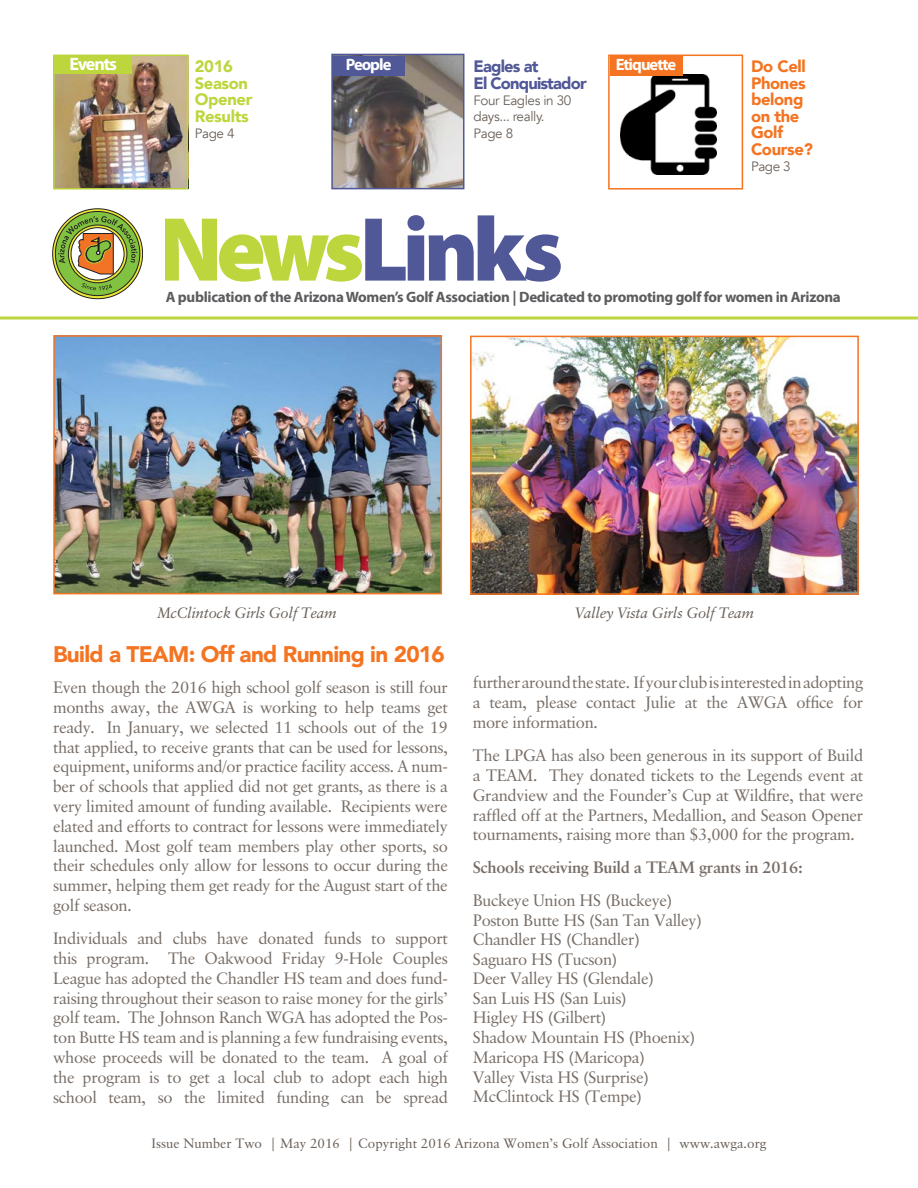
<style>
.page{position:relative;width:918px;height:1188px;background:#fff}
.page>*{position:absolute;margin:0;border:0;box-sizing:border-box;transform-origin:0 0}
.t1{font:900 91.8px "Myriad Pro";letter-spacing:-.065em;color:#515897}
.t2{font:900 22.5px "Avenir";letter-spacing:-.03em;color:#f47421}
.t3{font:700 18px "Myriad Pro";letter-spacing:-.065em;color:#fff}
.t4{font:16.5px/19.8px "Classical Garamond BT";letter-spacing:-.02em;color:#786e67;text-align:justify}
.t5{font:700 16.5px "Classical Garamond BT";letter-spacing:-.02em;color:#786e67}
.t6{font:900 16.5px/16.5px "Avenir";letter-spacing:-.02em;color:#f47421}
.t7{font:900 16.5px/16.5px "Avenir";letter-spacing:-.02em;color:#bdd63d}
.t8{font:900 16.5px/16.5px "Avenir";letter-spacing:-.05em;color:#515897}
.t9{font:700 16.5px "Myriad Pro";letter-spacing:-.06em;color:#fff}
.t10{font:700 15px "Myriad Pro";letter-spacing:-.02em;color:#5c5c5f}
.t11{font:italic 15px "Classical Garamond BT";letter-spacing:-.01em;color:#6a6058}
.t12{font:13.5px "Classical Garamond BT";color:#6a6058}
.t13{font:13.5px/16.4px "Avenir";letter-spacing:-.03em;color:#6a6058}
.s1{color:#bdd63d}
</style>
<div class="page">
<img style="left:334px;top:57px;width:127px;height:129px">
<div style="left:331px;top:54px;width:133px;height:135px;border:2px solid #515897"></div>
<svg style="left:53px;top:209px;width:90px;height:90px"></svg>
<svg style="left:55px;top:211px;width:85px;height:85px"></svg>
<svg style="left:68px;top:225px;width:59px;height:58px"></svg>
<svg style="left:71px;top:228px;width:53px;height:52px"></svg>
<svg style="left:58px;top:216px;width:79px;height:59px"></svg>
<svg style="left:82px;top:283px;width:30px;height:7px"></svg>
<img style="left:56px;top:58px;width:129px;height:129px">
<div style="left:53px;top:55px;width:135px;height:135px;border:2px solid #bdd63d"></div>
<div style="left:55px;top:56px;width:77px;height:17px;background:#bdd63d"></div>
<div style="left:332px;top:56px;width:73px;height:19px;background:#515897"></div>
<img style="left:620px;top:75px;width:97px;height:100px">
<div style="left:608px;top:55px;width:135px;height:135px;border:2px solid #f47421"></div>
<div style="left:610px;top:56px;width:72px;height:19px;background:#f47421"></div>
<img style="left:56px;top:338px;width:383px;height:253px">
<div style="left:53px;top:335px;width:389px;height:259px;border:2px solid #f47421"></div>
<svg style="left:0;top:316px;width:918px;height:4px;background:#cde06d"></svg>
<img style="left:473px;top:339px;width:383px;height:253px">
<div style="left:470px;top:336px;width:389px;height:259px;border:2px solid #f47421"></div>
<p class="t3" style="left:69px;top:52px;width:49px">Events</p>
<p class="t8" style="left:474px;top:58px;width:115px">Eagles at<br>El Conquistador</p>
<p class="t13" style="left:474px;top:93px;width:99px">Four Eagles in 30 days... really.<br>Page 8</p>
<p class="t9" style="left:346px;top:54px;width:47px">People</p>
<p class="t6" style="left:751px;top:58px;width:63px">Do Cell<br>Phones belong on the<br>Golf<br>Course?</p>
<p class="t13" style="left:751px;top:159px;width:41px">Page 3</p>
<p class="t9" style="left:616px;top:54px;width:62px">Etiquette</p>
<p class="t7" style="left:195px;top:58px;width:59px">2016<br>Season<br>Opener<br>Results</p>
<p class="t13" style="left:195px;top:126px;width:41px">Page 4</p>
<h1 class="t1" style="left:158px;top:188px;width:407px"><span class="s1">News</span>Links</h1>
<p class="t10" style="left:166px;top:287px;width:677px">A publication of the Arizona Women’s Golf Association | Dedicated to promoting golf for women in Arizona</p>
<p class="t11" style="left:158px;top:603px;width:181px">McClintock Girls Golf Team</p>
<p class="t11" style="left:576px;top:604px;width:180px">Valley Vista Girls Golf Team</p>
<h2 class="t2" style="left:53px;top:635px;width:393px">Build a TEAM: Off and Running in 2016</h2>
<p class="t4" style="left:53px;top:677px;width:396px">Even though the 2016 high school golf season is still four months away, the AWGA is working to help teams get ready. In January, we selected 11 schools out of the 19 that applied, to receive grants that can be used for lessons, equipment, uniforms and/or practice facility access. A num&shy;ber of schools that applied did not get grants, as there is a very limited amount of funding available. Recipients were elated and efforts to contract for lessons were immediately launched. Most golf team members play other sports, so their schedules only allow for lessons to occur during the summer, helping them get ready for the August start of the golf season.</p>
<p class="t4" style="left:53px;top:928px;width:396px">Individuals and clubs have donated funds to support this program. The Oakwood Friday 9-Hole Couples League has adopted the Chandler HS team and does fund&shy;raising throughout their season to raise money for the girls’ golf team. The Johnson Ranch WGA has adopted the Pos&shy;ton Butte HS team and is planning a few fundraising events, whose proceeds will be donated to the team. A goal of the program is to get a local club to adopt each high school team, so the limited funding can be spread</p>
<p class="t4" style="left:473px;top:672px;width:392px">further around the state. If your club is interested in adopting a team, please contact Julie at the AWGA office for more information.</p>
<p class="t4" style="left:473px;top:745px;width:392px">The LPGA has also been generous in its support of Build a TEAM. They donated tickets to the Legends event at Grandview and the Founder’s Cup at Wildfire, that were raffled off at the Partners, Medallion, and Season Opener tournaments, raising more than $3,000 for the program.</p>
<p class="t5" style="left:473px;top:858px;width:332px">Schools receiving Build a TEAM grants in 2016:</p>
<p class="t4" style="left:473px;top:891px;width:231px;text-align:left">Buckeye Union HS (Buckeye)<br>Poston Butte HS (San Tan Valley)<br>Chandler HS (Chandler)<br>Saguaro HS (Tucson)<br>Deer Valley HS (Glendale)<br>San Luis HS (San Luis)<br>Higley HS (Gilbert)<br>Shadow Mountain HS (Phoenix)<br>Maricopa HS (Maricopa)<br>Valley Vista HS (Surprise)<br>McClintock HS (Tempe)</p>
<p class="t12" style="left:152px;top:1135px;width:616px">Issue Number Two | May 2016 | Copyright 2016 Arizona Women’s Golf Association | www.awga.org</p>
</div>
